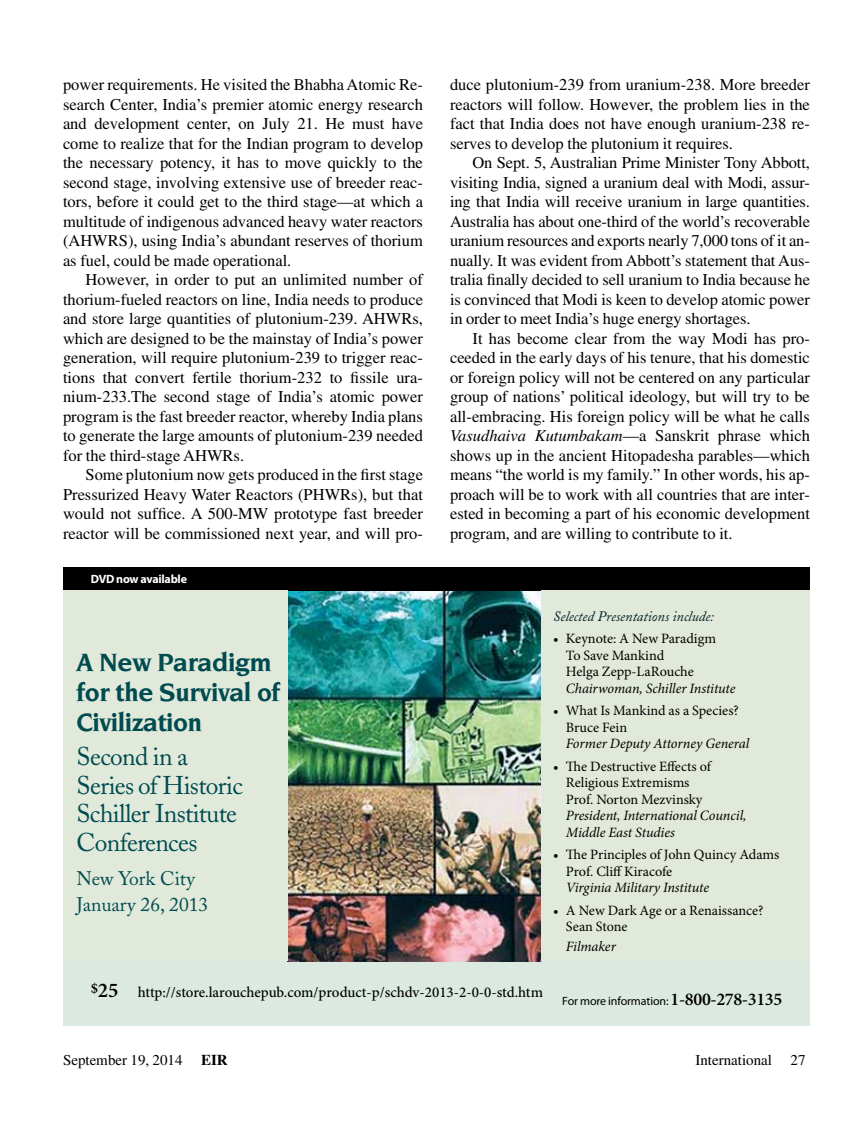
<style>
.page{position:relative;width:864px;height:1134px;background:#fff}
.page>*{position:absolute;margin:0;border:0;box-sizing:border-box;transform-origin:0 0}
.t1{font:700 27px/30px "Novarese";letter-spacing:-.02em;color:#004b50}
.t2{font:25.5px/28.5px "Adobe Caslon";letter-spacing:-.025em;color:#004b50}
.t3{font:19.5px/25.5px "Adobe Caslon";color:#004b50}
.t4{font:16.5px/19.5px "Times";color:#000;text-align:justify}
.t5{font:500 15px "Minion Pro";letter-spacing:-.005em;color:#000}
.t6{font:15px "Times";color:#000}
.t7{font:14.25px/16.5px "Minion Pro";color:#000}
.t8{font:italic 14.25px/16.5px "Minion Pro";letter-spacing:-.01em;color:#000}
.t9{font:italic 14.25px "Adobe Caslon";color:#001e27}
.t10{font:12px "Myriad Pro";letter-spacing:-.01em;color:#000}
.t11{font:700 12px "Myriad Pro";letter-spacing:-.02em;color:#fff}
.s1{font-style:italic}
.s2{font-weight:600;font-size:21px}
.s3{font-family:"Minion Pro";font-weight:600;font-size:18px}
.s4{font-weight:700}
</style>
<div class="page">
<div style="left:63px;top:567px;width:747px;height:459px;background:#dce9e0"></div>
<img style="left:288px;top:591px;width:253px;height:370px">
<div style="left:64px;top:567px;width:746px;height:24px;background:#000"></div>
<div style="left:541px;top:591px;width:269px;height:370px;background:#e1eada"></div>
<div style="left:63px;top:591px;width:224px;height:370px;background:#e1eada"></div>
<p class="t4" style="left:63px;top:75px;width:362px">power requirements. He visited the Bhabha Atomic Re&shy;search Center, India’s premier atomic energy research and development center, on July 21. He must have come to realize that for the Indian program to develop the necessary potency, it has to move quickly to the second stage, involving extensive use of breeder reac&shy;tors, before it could get to the third stage—at which a multitude of indigenous advanced heavy water reactors (AHWRS), using India’s abundant reserves of thorium as fuel, could be made operational.</p>
<p class="t4" style="left:63px;top:270px;width:362px;text-indent:23px">However, in order to put an unlimited number of thorium-fueled reactors on line, India needs to produce and store large quantities of plutonium-239. AHWRs, which are designed to be the mainstay of India’s power generation, will require plutonium-239 to trigger reac&shy;tions that convert fertile thorium-232 to fissile ura&shy;nium-233.The second stage of India’s atomic power program is the fast breeder reactor, whereby India plans to generate the large amounts of plutonium-239 needed for the third-stage AHWRs.</p>
<p class="t4" style="left:63px;top:465px;width:362px;text-indent:23px">Some plutonium now gets produced in the first stage Pressurized Heavy Water Reactors (PHWRs), but that would not suffice. A 500-MW prototype fast breeder reactor will be commissioned next year, and will pro-</p>
<p class="t11" style="left:91px;top:571px;width:98px">DVD now available</p>
<h1 class="t1" style="left:76px;top:647px;width:206px">A New Paradigm for the Survival of<br>Civilization</h1>
<h2 class="t2" style="left:76px;top:743px;width:168px">Second in a<br>Series of Historic<br>Schiller Institute<br>Conferences</h2>
<p class="t3" style="left:76px;top:866px;width:133px">New York City<br>January 26, 2013</p>
<p class="t4" style="left:450px;top:75px;width:361px">duce plutonium-239 from uranium-238. More breeder reactors will follow. However, the problem lies in the fact that India does not have enough uranium-238 re&shy;serves to develop the plutonium it requires.</p>
<p class="t4" style="left:450px;top:153px;width:362px;text-indent:23px">On Sept. 5, Australian Prime Minister Tony Abbott, visiting India, signed a uranium deal with Modi, assur&shy;ing that India will receive uranium in large quantities.<br>Australia has about one-third of the world’s recoverable uranium resources and exports nearly 7,000 tons of it an&shy;nually. It was evident from Abbott’s statement that Aus&shy;tralia finally decided to sell uranium to India because he is convinced that Modi is keen to develop atomic power in order to meet India’s huge energy shortages.</p>
<p class="t4" style="left:450px;top:328px;width:362px;text-indent:23px">It has become clear from the way Modi has pro&shy;ceeded in the early days of his tenure, that his domestic or foreign policy will not be centered on any particular group of nations’ political ideology, but will try to be all-embracing. His foreign policy will be what he calls <span class="s1">Vasudhaiva Kutumbakam</span>—a Sanskrit phrase which shows up in the ancient Hitopadesha parables—which means “the world is my family.” In other words, his ap&shy;proach will be to work with all countries that are inter&shy;ested in becoming a part of his economic development program, and are willing to contribute to it.</p>
<p class="t9" style="left:553px;top:608px;width:162px">Selected Presentations include:</p>
<p class="t7" style="left:566px;top:630px;width:152px;text-indent:-13px">• Keynote: A New Paradigm<br>To Save Mankind<br>Helga Zepp-LaRouche</p>
<p class="t8" style="left:566px;top:680px;width:171px">Chairwoman, Schiller Institute</p>
<p class="t7" style="left:566px;top:702px;width:175px;text-indent:-13px">• What Is Mankind as a Species?<br>Bruce Fein</p>
<p class="t8" style="left:566px;top:735px;width:185px">Former Deputy Attorney General</p>
<p class="t7" style="left:566px;top:758px;width:147px;text-indent:-13px">• The Destructive Effects of<br>Religious Extremisms<br>Prof. Norton Mezvinsky</p>
<p class="t8" style="left:566px;top:807px;width:182px">President, International Council,<br>Middle East Studies</p>
<p class="t7" style="left:566px;top:846px;width:215px;text-indent:-13px">• The Principles of John Quincy Adams<br>Prof. Cliff Kiracofe</p>
<p class="t8" style="left:566px;top:879px;width:145px">Virginia Military Institute</p>
<p class="t7" style="left:566px;top:902px;width:199px;text-indent:-13px">• A New Dark Age or a Renaissance?<br>Sean Stone</p>
<p class="t8" style="left:566px;top:938px;width:51px">Filmaker</p>
<p class="t5" style="left:91px;top:982px;width:454px"><sup>$</sup><span class="s2">25</span> http://store.larouchepub.com/product-p/schdv-2013-2-0-0-std.htm</p>
<p class="t10" style="left:562px;top:993px;width:221px">For more information: <span class="s3">1-800-278-3135</span></p>
<p class="t6" style="left:63px;top:1052px;width:166px">September 19, 2014 <span class="s4">EIR</span></p>
<p class="t6" style="left:695px;top:1052px;width:112px">International 27</p>
</div>
